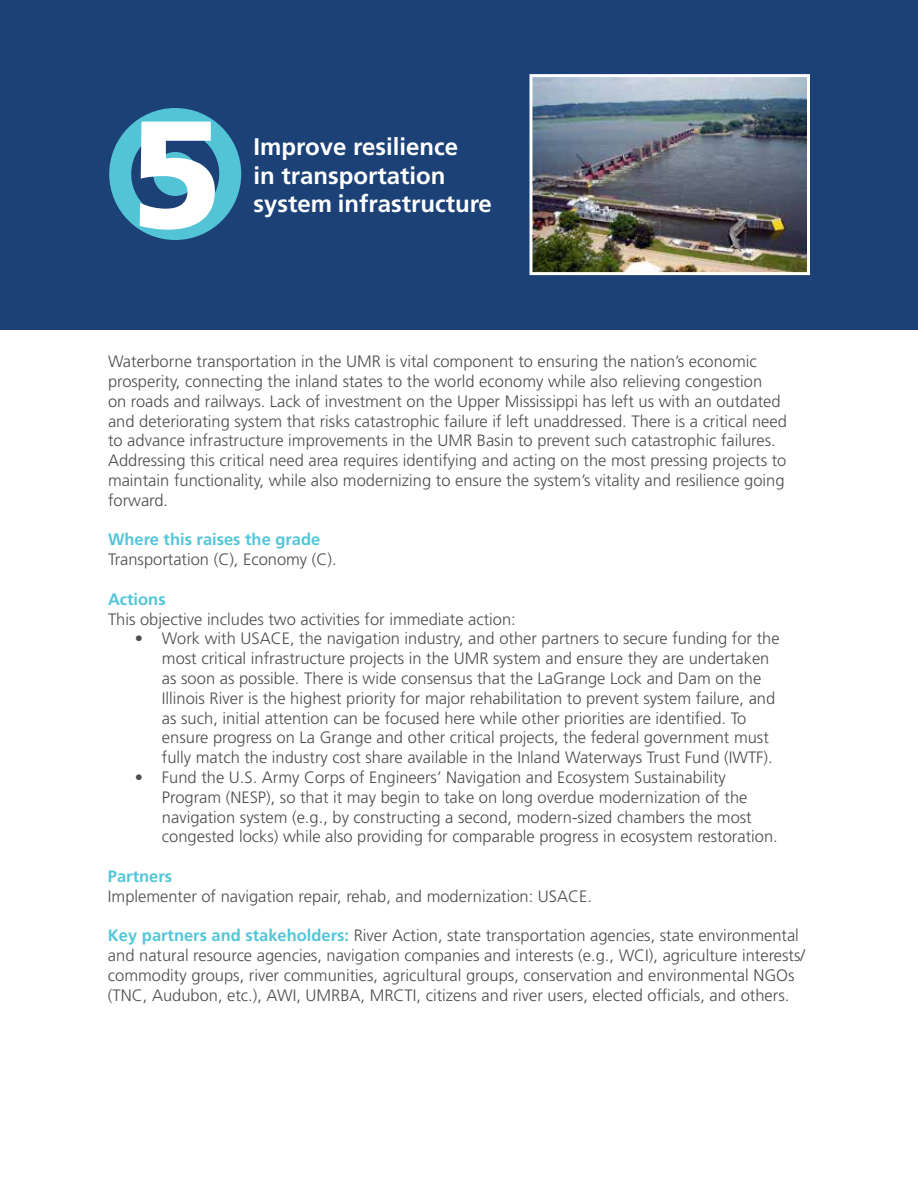
<style>
.page{position:relative;width:918px;height:1188px;background:#fff}
.page>*{position:absolute;margin:0;border:0;box-sizing:border-box;transform-origin:0 0}
.t1{font:700 24px/28.8px "Frutiger LT Std";color:#fff}
.t2{font:300 16.5px/19.8px "Frutiger LT Std";color:#4d4d4f}
.t3{font:700 16.5px "Frutiger LT Std";color:#52c6d8}
.s1{font-weight:700;color:#52c6d8}
</style>
<div class="page">
<div style="left:0;top:0;width:918px;height:330px;background:#1c4177"></div>
<svg style="left:109px;top:108px;width:132px;height:132px"></svg>
<img style="left:534px;top:78px;width:272px;height:193px">
<div style="left:530px;top:74px;width:280px;height:201px;border:3px solid #fff"></div>
<h1 class="t1" style="left:254px;top:132px;width:240px">Improve resilience<br>in transportation system infrastructure</h1>
<p class="t2" style="left:108px;top:352px;width:680px">Waterborne transportation in the UMR is vital component to ensuring the nation’s economic prosperity, connecting the inland states to the world economy while also relieving congestion<br>on roads and railways. Lack of investment on the Upper Mississippi has left us with an outdated and deteriorating system that risks catastrophic failure if left unaddressed. There is a critical need to advance infrastructure improvements in the UMR Basin to prevent such catastrophic failures.<br>Addressing this critical need area requires identifying and acting on the most pressing projects to maintain functionality, while also modernizing to ensure the system’s vitality and resilience going forward.</p>
<p class="t3" style="left:108px;top:530px;width:214px">Where this raises the grade</p>
<p class="t2" style="left:108px;top:550px;width:230px">Transportation (C), Economy (C).</p>
<p class="t3" style="left:108px;top:589px;width:59px">Actions</p>
<p class="t2" style="left:108px;top:609px;width:409px">This objective includes two activities for immediate action:</p>
<p class="t2" style="left:162px;top:629px;width:619px;text-indent:-27px">• Work with USACE, the navigation industry, and other partners to secure funding for the most critical infrastructure projects in the UMR system and ensure they are undertaken as soon as possible. There is wide consensus that the LaGrange Lock and Dam on the Illinois River is the highest priority for major rehabilitation to prevent system failure, and as such, initial attention can be focused here while other priorities are identified. To ensure progress on La Grange and other critical projects, the federal government must fully match the industry cost share available in the Inland Waterways Trust Fund (IWTF).</p>
<p class="t2" style="left:162px;top:768px;width:617px;text-indent:-27px">• Fund the U.S. Army Corps of Engineers’ Navigation and Ecosystem Sustainability Program (NESP), so that it may begin to take on long overdue modernization of the navigation system (e.g., by constructing a second, modern-sized chambers the most congested locks) while also providing for comparable progress in ecosystem restoration.</p>
<p class="t3" style="left:108px;top:867px;width:66px">Partners</p>
<p class="t2" style="left:108px;top:886px;width:486px">Implementer of navigation repair, rehab, and modernization: USACE.</p>
<p class="t2" style="left:108px;top:926px;width:699px"><span class="s1">Key partners and stakeholders:</span> River Action, state transportation agencies, state environmental and natural resource agencies, navigation companies and interests (e.g., WCI), agriculture interests/ commodity groups, river communities, agricultural groups, conservation and environmental NGOs (TNC, Audubon, etc.), AWI, UMRBA, MRCTI, citizens and river users, elected officials, and others.</p>
</div>
